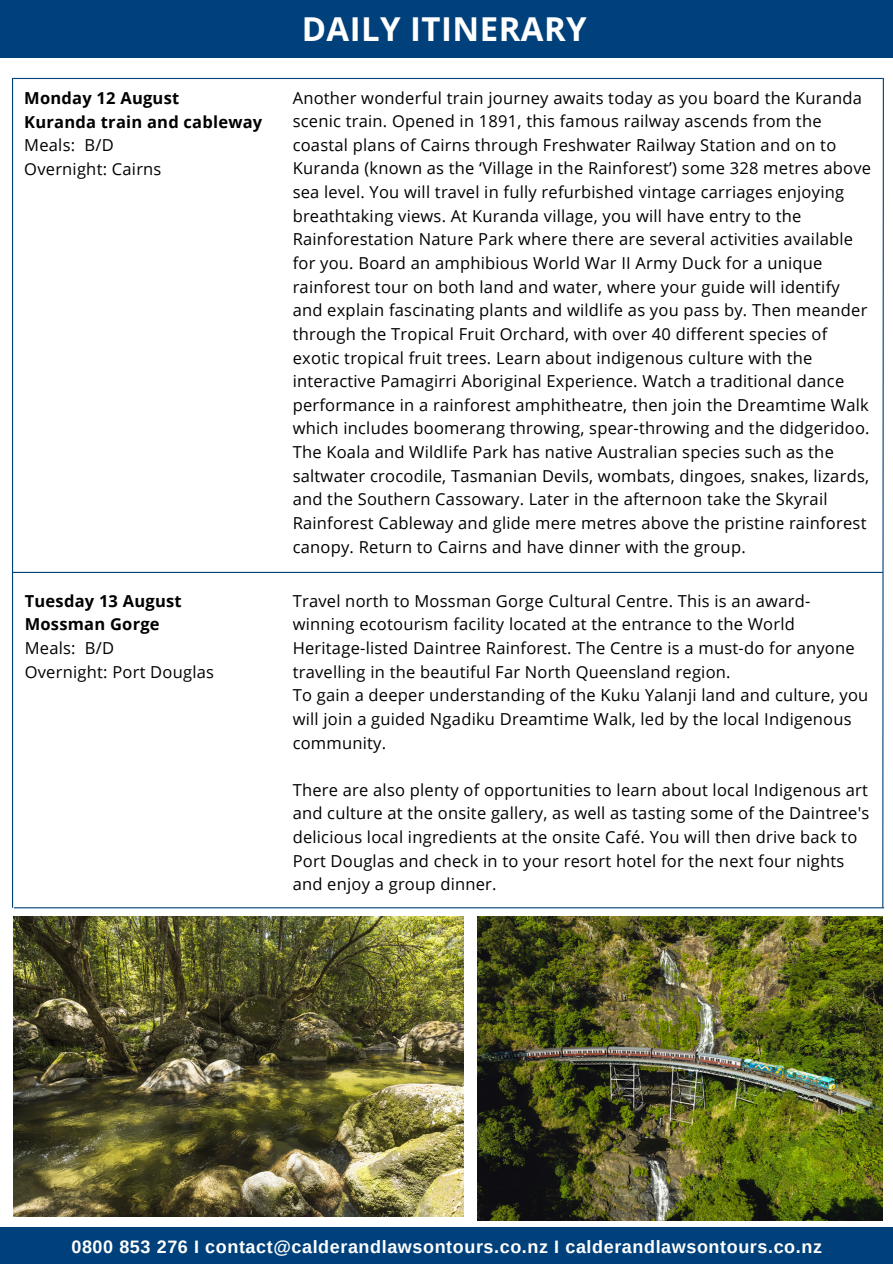
<style>
.page{position:relative;width:893px;height:1264px;background:#fff}
.page>*{position:absolute;margin:0;border:0;box-sizing:border-box;transform-origin:0 0}
.t1{font:700 33px "Open Sans";letter-spacing:.015em;color:#fff}
.t2{font:700 18px "Arimo";letter-spacing:.03em;color:#fff}
.t3{font:16.5px/23.7px "Open Sans";letter-spacing:.015em;color:#000}
.t4{font:700 16.5px "Open Sans";letter-spacing:.015em;color:#000}
</style>
<div class="page">
<div style="left:0;top:0;width:892px;height:57px;background:#00417b"></div>
<hr style="left:13px;top:78px;width:869px;height:1px;background:#00417b">
<hr style="left:12px;top:78px;width:1px;height:829px;background:#00417b">
<svg style="left:881px;top:77px;width:3px;height:830px"></svg>
<div style="left:0;top:1227px;width:892px;height:36px;background:#00417b"></div>
<hr style="left:13px;top:572px;width:869px;height:1px;background:#00417b">
<hr style="left:14px;top:907px;width:870px;height:1px;background:#00417b">
<img style="left:14px;top:916px;width:449px;height:299px">
<img style="left:477px;top:916px;width:405px;height:304px">
<p class="t4" style="left:24px;top:86px;width:156px">Monday 12 August</p>
<p class="t4" style="left:24px;top:110px;width:239px">Kuranda train and cableway</p>
<p class="t3" style="left:24px;top:133px;width:91px">Meals: B/D</p>
<p class="t3" style="left:24px;top:157px;width:139px">Overnight: Cairns</p>
<p class="t4" style="left:25px;top:589px;width:158px">Tuesday 13 August</p>
<p class="t4" style="left:25px;top:612px;width:136px">Mossman Gorge</p>
<p class="t3" style="left:25px;top:635px;width:91px">Meals: B/D</p>
<p class="t3" style="left:25px;top:659px;width:191px">Overnight: Port Douglas</p>
<p class="t1" style="left:302px;top:6px;width:286px">DAILY ITINERARY</p>
<p class="t3" style="left:292px;top:85px;width:580px">Another wonderful train journey awaits today as you board the Kuranda scenic train. Opened in 1891, this famous railway ascends from the coastal plans of Cairns through Freshwater Railway Station and on to Kuranda (known as the ‘Village in the Rainforest’) some 328 metres above sea level. You will travel in fully refurbished vintage carriages enjoying breathtaking views. At Kuranda village, you will have entry to the Rainforestation Nature Park where there are several activities available for you. Board an amphibious World War II Army Duck for a unique rainforest tour on both land and water, where your guide will identify and explain fascinating plants and wildlife as you pass by. Then meander through the Tropical Fruit Orchard, with over 40 different species of exotic tropical fruit trees. Learn about indigenous culture with the interactive Pamagirri Aboriginal Experience. Watch a traditional dance performance in a rainforest amphitheatre, then join the Dreamtime Walk which includes boomerang throwing, spear-throwing and the didgeridoo.<br>The Koala and Wildlife Park has native Australian species such as the saltwater crocodile, Tasmanian Devils, wombats, dingoes, snakes, lizards, and the Southern Cassowary. Later in the afternoon take the Skyrail Rainforest Cableway and glide mere metres above the pristine rainforest canopy. Return to Cairns and have dinner with the group.</p>
<p class="t3" style="left:292px;top:588px;width:563px">Travel north to Mossman Gorge Cultural Centre. This is an award&shy;winning ecotourism facility located at the entrance to the World Heritage-listed Daintree Rainforest. The Centre is a must-do for anyone travelling in the beautiful Far North Queensland region.</p>
<p class="t3" style="left:292px;top:683px;width:577px">To gain a deeper understanding of the Kuku Yalanji land and culture, you will join a guided Ngadiku Dreamtime Walk, led by the local Indigenous community.</p>
<p class="t3" style="left:292px;top:777px;width:578px">There are also plenty of opportunities to learn about local Indigenous art and culture at the onsite gallery, as well as tasting some of the Daintree's delicious local ingredients at the onsite Café. You will then drive back to Port Douglas and check in to your resort hotel for the next four nights and enjoy a group dinner.</p>
<p class="t2" style="left:71px;top:1236px;width:752px">0800 853 276 I contact@calderandlawsontours.co.nz I calderandlawsontours.co.nz</p>
</div>
